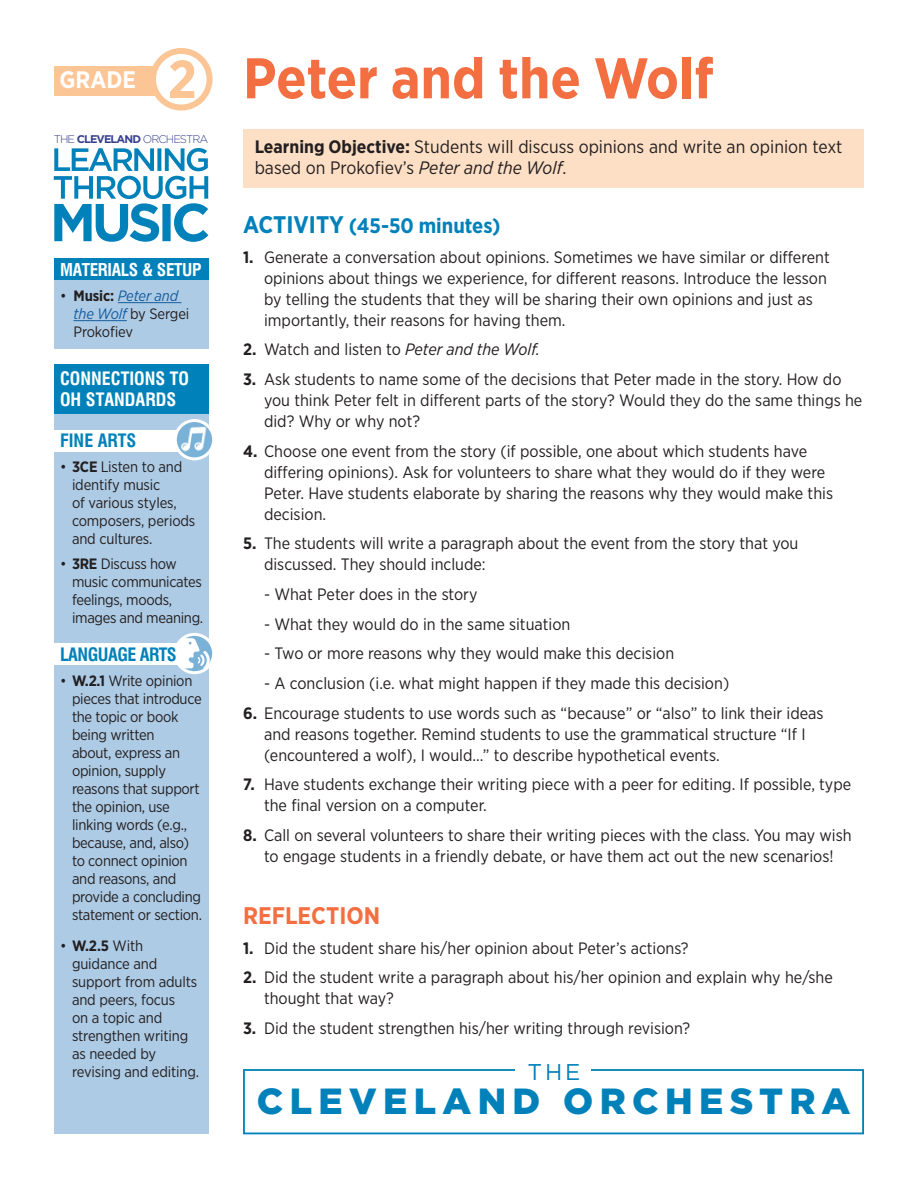
<style>
.page{position:relative;width:918px;height:1188px;background:#fff}
.page>*{position:absolute;margin:0;border:0;box-sizing:border-box;transform-origin:0 0}
.t1{font:700 57.3px "Gotham Narrow";color:#f36f42}
.t2{font:700 53.4px "Gotham Narrow";color:#fcc596}
.t3{font:900 36.3px "Gotham";letter-spacing:.175em;color:#0081ba}
.t4{font:700 24px "Gotham Narrow";color:#f36f42}
.t5{font:700 23.85px "Gotham Narrow";color:#fff}
.t6{font:22.8px "Gotham";color:#0081ba}
.t7{font:700 21px "Gotham Narrow";color:#0081ba}
.t8{font:18px/21.6px "Gotham Narrow";color:#231f20}
.t9{font:700 18px/21px "Corporate Condensed";color:#fff}
.t10{font:700 18px "Corporate Condensed";letter-spacing:-.03em;color:#0081ba}
.t11{font:700 18px "Corporate Condensed";color:#0081ba}
.t12{font:700 17.25px "Corporate Condensed";letter-spacing:-.02em;color:#fff}
.t13{font:16.5px/21px "Gotham Narrow";color:#231f20}
.t14{font:15px/18px "Gotham Narrow";letter-spacing:-.02em;color:#231f20}
.t15{font:300 11.1px "Gotham";letter-spacing:-.08em;color:#36408f}
.s1{font-weight:700}
.s2{font-style:italic;color:#175d9e}
.s3{font-style:italic}
.s4{font-size:24px}
</style>
<div class="page">
<div style="left:243px;top:129px;width:621px;height:59px;background:#fddfc5"></div>
<div style="left:54px;top:66px;width:119px;height:29px;background:#fcc596"></div>
<div style="left:54px;top:414px;width:154px;height:720px;background:#adcbe5"></div>
<div style="left:54px;top:260px;width:154px;height:89px;background:#adcbe5"></div>
<div style="left:54px;top:364px;width:154px;height:50px;background:#0081ba"></div>
<div style="left:54px;top:258px;width:154px;height:22px;background:#0081ba"></div>
<div style="left:153px;top:51px;width:57px;height:57px;background:#fff;border-radius:50%"></div>
<div style="left:150px;top:48px;width:63px;height:63px;border:6px solid #fcc596;border-radius:50%"></div>
<div style="left:44px;top:430px;width:167px;height:21px;background:#fff"></div>
<svg style="left:175px;top:421px;width:39px;height:38px"></svg>
<div style="left:174px;top:419px;width:41px;height:41px;border:3px solid #fff;border-radius:50%"></div>
<img style="left:179px;top:422px;width:29px;height:33px">
<svg style="left:54px;top:148px;width:154px;height:94px"></svg>
<div style="left:243px;top:1069px;width:621px;height:65px;border:2px solid #0081ba"></div>
<div style="left:515px;top:1065px;width:76px;height:10px;background:#fff"></div>
<div style="left:0;top:643px;width:211px;height:22px;background:#fff"></div>
<img style="left:177px;top:636px;width:34px;height:37px">
<div style="left:174px;top:633px;width:41px;height:41px;border:3px solid #fff;border-radius:50%"></div>
<hr style="left:118px;top:302px;width:63px;height:1px;background:#175d9e">
<hr style="left:74px;top:320px;width:53px;height:1px;background:#175d9e">
<h3 class="t5" style="left:60px;top:65px;width:78px">GRADE</h3>
<h2 class="t2" style="left:168px;top:45px;width:31px">2</h2>
<p class="t15" style="left:54px;top:132px;width:156px">THE <span class="s1">CLEVELAND</span> ORCHESTRA</p>
<p class="t12" style="left:60px;top:260px;width:143px">MATERIALS &amp; SETUP</p>
<p class="t14" style="left:74px;top:287px;width:117px;text-indent:-14px">• <span class="s1">Music:</span> <span class="s2">Peter and the Wolf</span> by Sergei<br>Prokofiev</p>
<p class="t9" style="left:60px;top:368px;width:131px">CONNECTIONS TO<br>OH STANDARDS</p>
<p class="t11" style="left:60px;top:430px;width:78px">FINE ARTS</p>
<p class="t14" style="left:72px;top:458px;width:125px;text-indent:-12px">• <span class="s1">3CE</span> Listen to and identify music<br>of various styles, composers, periods and cultures.</p>
<p class="t14" style="left:72px;top:554px;width:133px;text-indent:-12px">• <span class="s1">3RE</span> Discuss how music communicates feelings, moods, images and meaning.</p>
<p class="t10" style="left:60px;top:644px;width:118px">LANGUAGE ARTS</p>
<p class="t14" style="left:72px;top:671px;width:132px;text-indent:-12px">• <span class="s1">W.2.1</span> Write opinion pieces that introduce the topic or book being written<br>about, express an opinion, supply reasons that support the opinion, use linking words (e.g., because, and, also) to connect opinion and reasons, and provide a concluding statement or section.</p>
<p class="t14" style="left:72px;top:937px;width:129px;text-indent:-12px">• <span class="s1">W.2.5</span> With guidance and support from adults and peers, focus<br>on a topic and strengthen writing as needed by revising and editing.</p>
<h1 class="t1" style="left:243px;top:41px;width:472px">Peter and the Wolf</h1>
<p class="t8" style="left:255px;top:135px;width:589px"><span class="s1">Learning Objective:</span> Students will discuss opinions and write an opinion text based on Prokofiev’s <span class="s3">Peter and the Wolf</span>.</p>
<p class="t7" style="left:243px;top:212px;width:259px"><span class="s4">ACTIVITY</span> (45-50 minutes)</p>
<p class="t13" style="left:264px;top:246px;width:567px;text-indent:-21px"><span class="s1">1.</span> Generate a conversation about opinions. Sometimes we have similar or different opinions about things we experience, for different reasons. Introduce the lesson by telling the students that they will be sharing their own opinions and just as importantly, their reasons for having them.</p>
<p class="t13" style="left:243px;top:339px;width:298px"><span class="s1">2.</span> Watch and listen to <span class="s3">Peter and the Wolf.</span></p>
<p class="t13" style="left:264px;top:368px;width:600px;text-indent:-21px"><span class="s1">3.</span> Ask students to name some of the decisions that Peter made in the story. How do you think Peter felt in different parts of the story? Would they do the same things he did? Why or why not?</p>
<p class="t13" style="left:264px;top:440px;width:571px;text-indent:-21px"><span class="s1">4.</span> Choose one event from the story (if possible, one about which students have differing opinions). Ask for volunteers to share what they would do if they were Peter. Have students elaborate by sharing the reasons why they would make this decision.</p>
<p class="t13" style="left:264px;top:533px;width:536px;text-indent:-21px"><span class="s1">5.</span> The students will write a paragraph about the event from the story that you discussed. They should include:</p>
<p class="t13" style="left:264px;top:583px;width:215px">- What Peter does in the story</p>
<p class="t13" style="left:264px;top:613px;width:308px">- What they would do in the same situation</p>
<p class="t13" style="left:264px;top:643px;width:412px">- Two or more reasons why they would make this decision</p>
<p class="t13" style="left:264px;top:672px;width:467px">- A conclusion (i.e. what might happen if they made this decision)</p>
<p class="t13" style="left:264px;top:702px;width:561px;text-indent:-21px"><span class="s1">6.</span> Encourage students to use words such as “because” or “also” to link their ideas and reasons together. Remind students to use the grammatical structure “If I (encountered a wolf), I would…” to describe hypothetical events.</p>
<p class="t13" style="left:264px;top:774px;width:589px;text-indent:-21px"><span class="s1">7.</span> Have students exchange their writing piece with a peer for editing. If possible, type the final version on a computer.</p>
<p class="t13" style="left:243px;top:824px;width:610px;text-align:center"><span class="s1">8.</span> Call on several volunteers to share their writing pieces with the class. You may wish to engage students in a friendly debate, or have them act out the new scenarios!</p>
<h3 class="t4" style="left:243px;top:900px;width:139px">REFLECTION</h3>
<p class="t13" style="left:243px;top:937px;width:447px"><span class="s1">1.</span> Did the student share his/her opinion about Peter’s actions?</p>
<p class="t13" style="left:264px;top:967px;width:570px;text-indent:-21px"><span class="s1">2.</span> Did the student write a paragraph about his/her opinion and explain why he/she thought that way?</p>
<p class="t13" style="left:243px;top:1017px;width:449px"><span class="s1">3.</span> Did the student strengthen his/her writing through revision?</p>
<h3 class="t6" style="left:528px;top:1057px;width:54px">THE</h3>
<h3 class="t3" style="left:257px;top:1077px;width:595px">CLEVELAND ORCHESTRA</h3>
</div>
